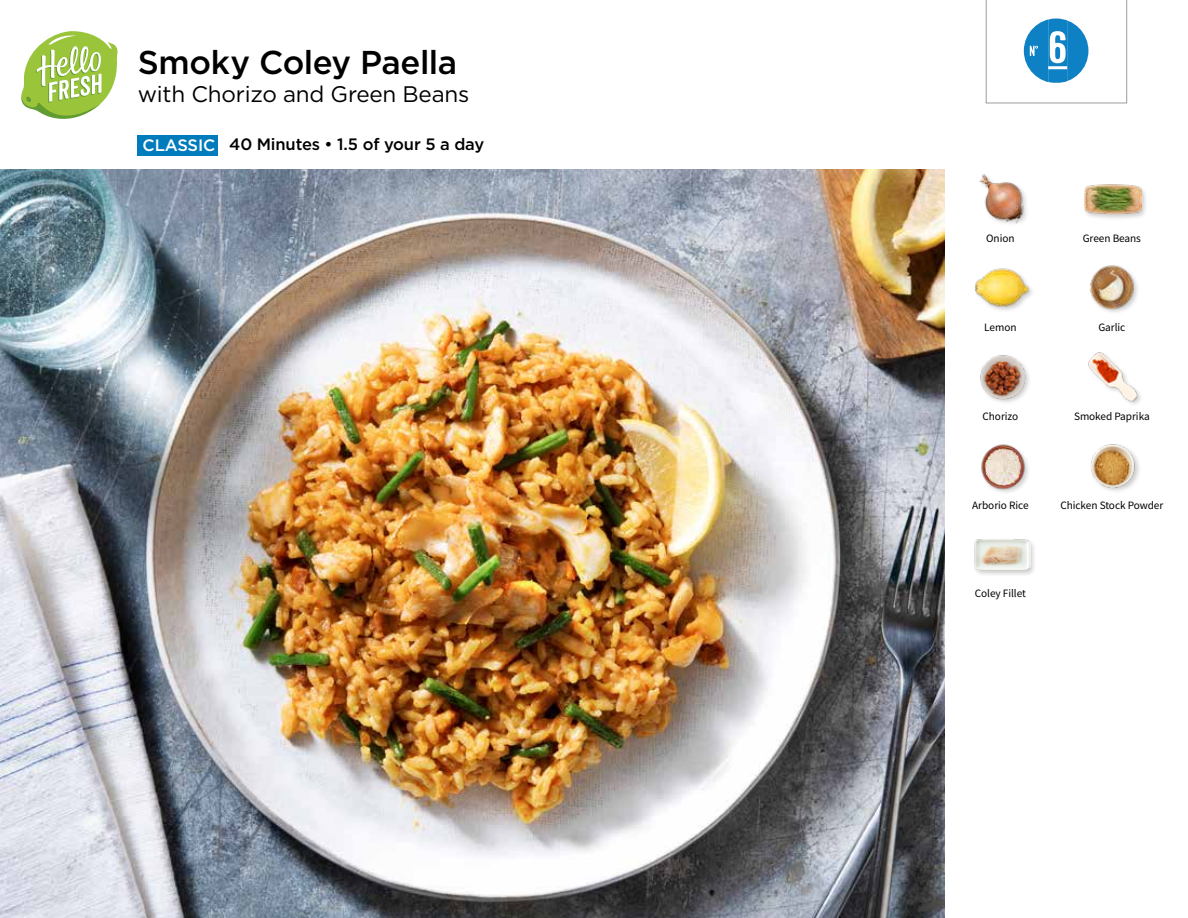
<style>
.page{position:relative;width:1188px;height:918px;background:#fff}
.page>*{position:absolute;margin:0;border:0;box-sizing:border-box;transform-origin:0 0}
.t1{font:45.9px "Kapra";color:#fff;scale:1.18 1}
.t2{font:500 33px "Gotham";letter-spacing:-.015em;color:#000}
.t3{font:22.5px "Gotham";letter-spacing:-.01em;color:#000}
.t4{font:500 16.5px "Gotham";letter-spacing:-.01em;color:#000}
.t5{font:11.25px "Source Sans Pro";letter-spacing:-.005em;color:#000}
.s1{color:#fff}
</style>
<div class="page">
<svg style="left:21px;top:31px;width:97px;height:88px"></svg>
<img style="left:0;top:170px;width:945px;height:748px">
<div style="left:138px;top:135px;width:80px;height:21px;background:#007bbb"></div>
<div style="left:973px;top:538px;width:64px;height:39px;background:#000;opacity:.2"></div>
<img style="left:973px;top:538px;width:58px;height:39px">
<img style="left:1091px;top:444px;width:48px;height:47px">
<img style="left:981px;top:444px;width:48px;height:49px">
<img style="left:980px;top:355px;width:49px;height:48px">
<img style="left:1088px;top:352px;width:53px;height:52px">
<img style="left:1090px;top:265px;width:48px;height:48px">
<img style="left:974px;top:268px;width:57px;height:43px">
<img style="left:979px;top:174px;width:48px;height:50px">
<div style="left:1082px;top:183px;width:66px;height:38px;background:#000;opacity:.2"></div>
<img style="left:1084px;top:183px;width:57px;height:38px">
<svg style="left:986px;top:0;width:141px;height:104px"></svg>
<h2 class="t2" style="left:138px;top:41px;width:321px">Smoky Coley Paella</h2>
<h3 class="t3" style="left:138px;top:82px;width:333px">with Chorizo and Green Beans</h3>
<h3 class="t4" style="left:143px;top:133px;width:343px"><span class="s1">CLASSIC</span> 40 Minutes • 1.5 of your 5 a day</h3>
<h1 class="t1" style="left:1048px;top:21px;width:18px">6</h1>
<p class="t5" style="left:986px;top:231px;width:30px">Onion</p>
<p class="t5" style="left:1083px;top:231px;width:60px">Green Beans</p>
<p class="t5" style="left:984px;top:320px;width:34px">Lemon</p>
<p class="t5" style="left:1098px;top:320px;width:28px">Garlic</p>
<p class="t5" style="left:983px;top:409px;width:37px">Chorizo</p>
<p class="t5" style="left:1074px;top:409px;width:77px">Smoked Paprika</p>
<p class="t5" style="left:972px;top:498px;width:58px">Arborio Rice</p>
<p class="t5" style="left:1060px;top:498px;width:104px">Chicken Stock Powder</p>
<p class="t5" style="left:975px;top:586px;width:53px">Coley Fillet</p>
</div>
